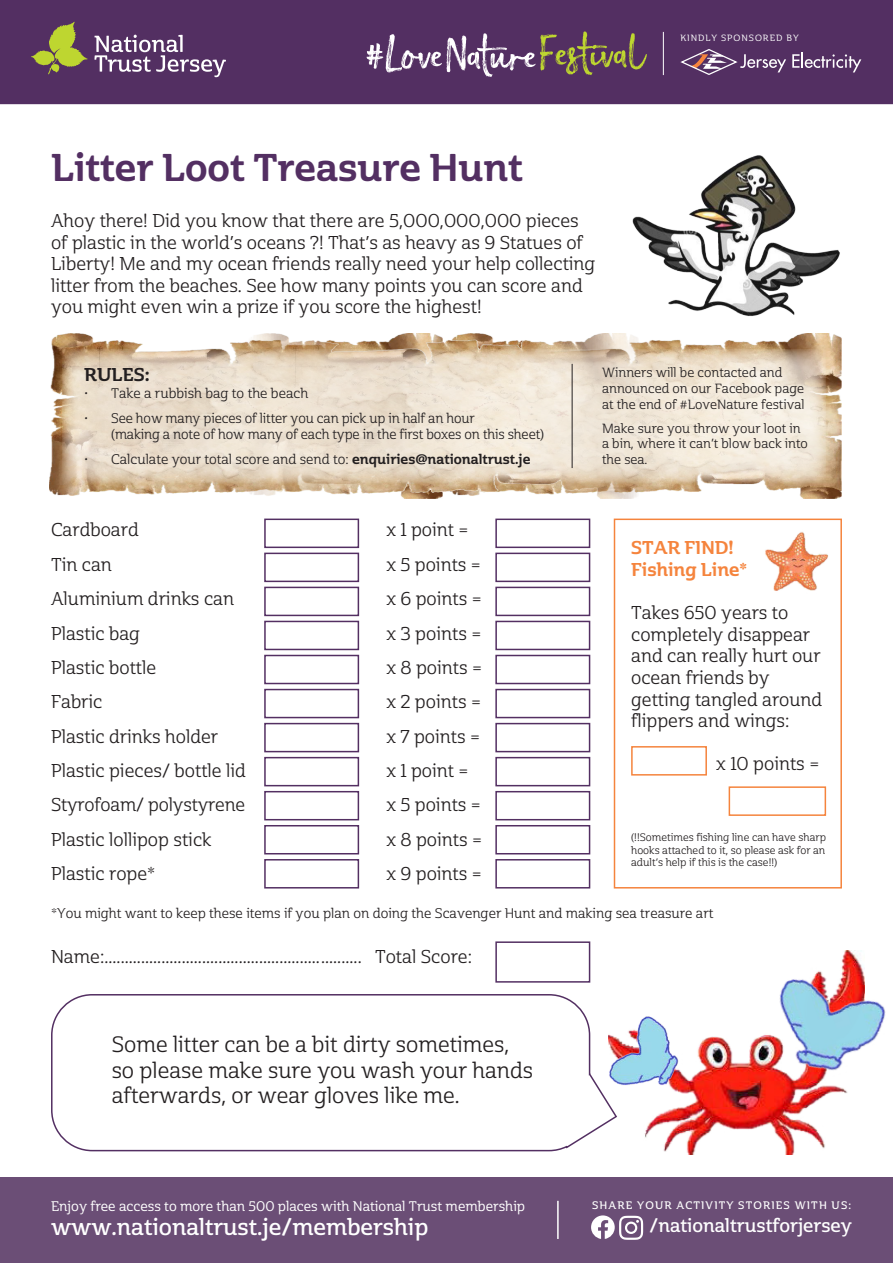
<style>
.page{position:relative;width:893px;height:1263px;background:#fff}
.page>*{position:absolute;margin:0;border:0;box-sizing:border-box;transform-origin:0 0}
.t1{font:37.5px "Cabrito Semi Nor Bol";color:#532f62}
.t2{font:22.5px "Cabrito Semi Nor Dem";color:#fff}
.t3{font:21.6px/25.8px "Cabrito Semi Nor Reg";color:#231f20}
.t4{font:18.3px "Cabrito Semi Nor Dem";color:#fff}
.t5{font:18px/21.6px "Cabrito Semi Nor Reg";color:#231f20}
.t6{font:18px "Cabrito Semi Nor Bol";color:#f5843d}
.t7{font:18px "Cabrito Semi Nor Bol";color:#231f20}
.t8{font:13.5px/16.5px "Cabrito Semi Nor Reg";color:#231f20}
.t9{font:13.5px "Cabrito Semi Nor Med";color:#fff}
.t10{font:12.9px/15.8px "Cabrito Semi Nor Reg";color:#231f20}
.t11{font:10.65px "Cabrito Semi Nor Dem";letter-spacing:.11em;color:#fff}
.t12{font:10.5px/12.6px "Cabrito Semi Nor Reg";color:#231f20;text-align:justify}
.t13{font:8.85px "Cabrito Semi Nor Med";letter-spacing:.11em;color:#fff}
.s1{font-family:"Cabrito Semi Nor Bol"}
</style>
<div class="page">
<img style="left:638px;top:333px;width:204px;height:165px">
<div style="left:0;top:0;width:893px;height:104px;background:#532f62"></div>
<svg style="left:31px;top:21px;width:57px;height:53px;background:#7e724d"></svg>
<svg style="left:94px;top:35px;width:132px;height:42px;background:#785c84"></svg>
<svg style="left:367px;top:31px;width:280px;height:46px;background:#705570"></svg>
<svg style="left:792px;top:52px;width:69px;height:20px"></svg>
<svg style="left:680px;top:49px;width:106px;height:26px;background:#73537a"></svg>
<hr style="left:663px;top:32px;width:1px;height:43px;background:#fff">
<img style="left:632px;top:155px;width:208px;height:161px">
<div style="left:0;top:1178px;width:893px;height:85px;background:#6b4e76"></div>
<hr style="left:557px;top:1201px;width:2px;height:38px;background:#fff">
<svg style="left:591px;top:1215px;width:52px;height:25px"></svg>
<div style="left:264px;top:519px;width:95px;height:29px;border:2px solid #532f62"></div>
<div style="left:631px;top:746px;width:76px;height:29px;border:2px solid #f5843d"></div>
<div style="left:729px;top:786px;width:97px;height:30px;border:2px solid #f5843d"></div>
<div style="left:495px;top:519px;width:95px;height:29px;border:2px solid #532f62"></div>
<div style="left:614px;top:519px;width:228px;height:369px;border:2px solid #f5843d"></div>
<div style="left:264px;top:587px;width:95px;height:29px;border:2px solid #532f62"></div>
<div style="left:495px;top:587px;width:95px;height:29px;border:2px solid #532f62"></div>
<div style="left:264px;top:655px;width:95px;height:29px;border:2px solid #532f62"></div>
<div style="left:495px;top:655px;width:95px;height:29px;border:2px solid #532f62"></div>
<div style="left:264px;top:723px;width:95px;height:29px;border:2px solid #532f62"></div>
<div style="left:495px;top:723px;width:95px;height:29px;border:2px solid #532f62"></div>
<div style="left:264px;top:791px;width:95px;height:29px;border:2px solid #532f62"></div>
<div style="left:495px;top:791px;width:95px;height:29px;border:2px solid #532f62"></div>
<div style="left:264px;top:859px;width:95px;height:29px;border:2px solid #532f62"></div>
<div style="left:495px;top:859px;width:95px;height:29px;border:2px solid #532f62"></div>
<div style="left:495px;top:941px;width:95px;height:42px;border:2px solid #532f62"></div>
<div style="left:264px;top:553px;width:95px;height:29px;border:2px solid #532f62"></div>
<div style="left:495px;top:553px;width:95px;height:29px;border:2px solid #532f62"></div>
<div style="left:264px;top:621px;width:95px;height:29px;border:2px solid #532f62"></div>
<div style="left:495px;top:621px;width:95px;height:29px;border:2px solid #532f62"></div>
<div style="left:264px;top:689px;width:95px;height:29px;border:2px solid #532f62"></div>
<div style="left:495px;top:689px;width:95px;height:29px;border:2px solid #532f62"></div>
<div style="left:264px;top:757px;width:95px;height:29px;border:2px solid #532f62"></div>
<div style="left:495px;top:757px;width:95px;height:29px;border:2px solid #532f62"></div>
<div style="left:264px;top:825px;width:95px;height:29px;border:2px solid #532f62"></div>
<div style="left:495px;top:825px;width:95px;height:29px;border:2px solid #532f62"></div>
<img style="left:645px;top:1036px;width:180px;height:118px">
<img style="left:752px;top:519px;width:90px;height:95px">
<svg style="left:51px;top:994px;width:566px;height:158px"></svg>
<img style="left:589px;top:1000px;width:113px;height:111px">
<img style="left:729px;top:950px;width:157px;height:174px">
<img style="left:50px;top:333px;width:196px;height:163px">
<img style="left:246px;top:333px;width:392px;height:165px">
<svg style="left:62px;top:349px;width:764px;height:134px;background:#e8dbc9"></svg>
<hr style="left:572px;top:364px;width:1px;height:104px;background:#231f20">
<p class="t1" style="left:51px;top:144px;width:473px">Litter Loot Treasure Hunt</p>
<p class="t5" style="left:51px;top:210px;width:546px">Ahoy there! Did you know that there are 5,000,000,000 pieces of plastic in the world’s oceans ?! That’s as heavy as 9 Statues of Liberty! Me and my ocean friends really need your help collecting litter from the beaches. See how many points you can score and you might even win a prize if you score the highest!</p>
<p class="t13" style="left:680px;top:32px;width:120px">KINDLY SPONSORED BY</p>
<p class="t7" style="left:84px;top:363px;width:67px">RULES:</p>
<p class="t8" style="left:84px;top:385px;width:226px">• Take a rubbish bag to the beach</p>
<p class="t8" style="left:111px;top:410px;width:434px;text-indent:-27px">• See how many pieces of litter you can pick up in half an hour<br>(making a note of how many of each type in the first boxes on this sheet)</p>
<p class="t8" style="left:84px;top:452px;width:448px">• Calculate your total score and send to: <span class="s1">enquiries@nationaltrust.je</span></p>
<p class="t5" style="left:51px;top:520px;width:89px">Cardboard</p>
<p class="t5" style="left:51px;top:554px;width:62px">Tin can</p>
<p class="t5" style="left:51px;top:588px;width:185px">Aluminium drinks can</p>
<p class="t5" style="left:51px;top:623px;width:91px">Plastic bag</p>
<p class="t5" style="left:51px;top:657px;width:107px">Plastic bottle</p>
<p class="t5" style="left:51px;top:691px;width:53px">Fabric</p>
<p class="t5" style="left:51px;top:726px;width:169px">Plastic drinks holder</p>
<p class="t5" style="left:51px;top:760px;width:196px">Plastic pieces/ bottle lid</p>
<p class="t5" style="left:51px;top:795px;width:196px">Styrofoam/ polystyrene</p>
<p class="t5" style="left:51px;top:829px;width:162px">Plastic lollipop stick</p>
<p class="t5" style="left:51px;top:863px;width:106px">Plastic rope*</p>
<p class="t5" style="left:386px;top:520px;width:84px">x 1 point =</p>
<p class="t5" style="left:386px;top:554px;width:96px">x 5 points =</p>
<p class="t5" style="left:386px;top:588px;width:97px">x 6 points =</p>
<p class="t5" style="left:386px;top:623px;width:97px">x 3 points =</p>
<p class="t5" style="left:386px;top:657px;width:97px">x 8 points =</p>
<p class="t5" style="left:386px;top:691px;width:96px">x 2 points =</p>
<p class="t5" style="left:386px;top:726px;width:95px">x 7 points =</p>
<p class="t5" style="left:386px;top:760px;width:84px">x 1 point =</p>
<p class="t5" style="left:386px;top:795px;width:96px">x 5 points =</p>
<p class="t5" style="left:386px;top:829px;width:97px">x 8 points =</p>
<p class="t5" style="left:386px;top:863px;width:97px">x 9 points =</p>
<p class="t10" style="left:602px;top:365px;width:204px">Winners will be contacted and announced on our Facebook page at the end of #LoveNature festival</p>
<p class="t10" style="left:602px;top:421px;width:207px">Make sure you throw your loot in a bin, where it can’t blow back into the sea.</p>
<p class="t6" style="left:631px;top:537px;width:104px">STAR FIND!</p>
<p class="t6" style="left:631px;top:558px;width:118px">Fishing Line*</p>
<p class="t5" style="left:631px;top:603px;width:193px">Takes 650 years to completely disappear and can really hurt our ocean friends by getting tangled around flippers and wings:</p>
<p class="t5" style="left:716px;top:754px;width:105px">x 10 points =</p>
<p class="t12" style="left:631px;top:831px;width:196px">(!!Sometimes fishing line can have sharp hooks attached to it, so please ask for an adult’s help if this is the case!!)</p>
<p class="t8" style="left:51px;top:906px;width:664px">*You might want to keep these items if you plan on doing the Scavenger Hunt and making sea treasure art</p>
<p class="t5" style="left:51px;top:946px;width:423px">Name:............................................................... Total Score:</p>
<p class="t3" style="left:112px;top:1032px;width:423px">Some litter can be a bit dirty sometimes, so please make sure you wash your hands afterwards, or wear gloves like me.</p>
<p class="t9" style="left:51px;top:1198px;width:476px">Enjoy free access to more than 500 places with National Trust membership</p>
<p class="t2" style="left:51px;top:1214px;width:379px">www.nationaltrust.je/membership</p>
<p class="t11" style="left:592px;top:1198px;width:261px">SHARE YOUR ACTIVITY STORIES WITH US:</p>
<p class="t4" style="left:650px;top:1215px;width:204px">/nationaltrustforjersey</p>
</div>
